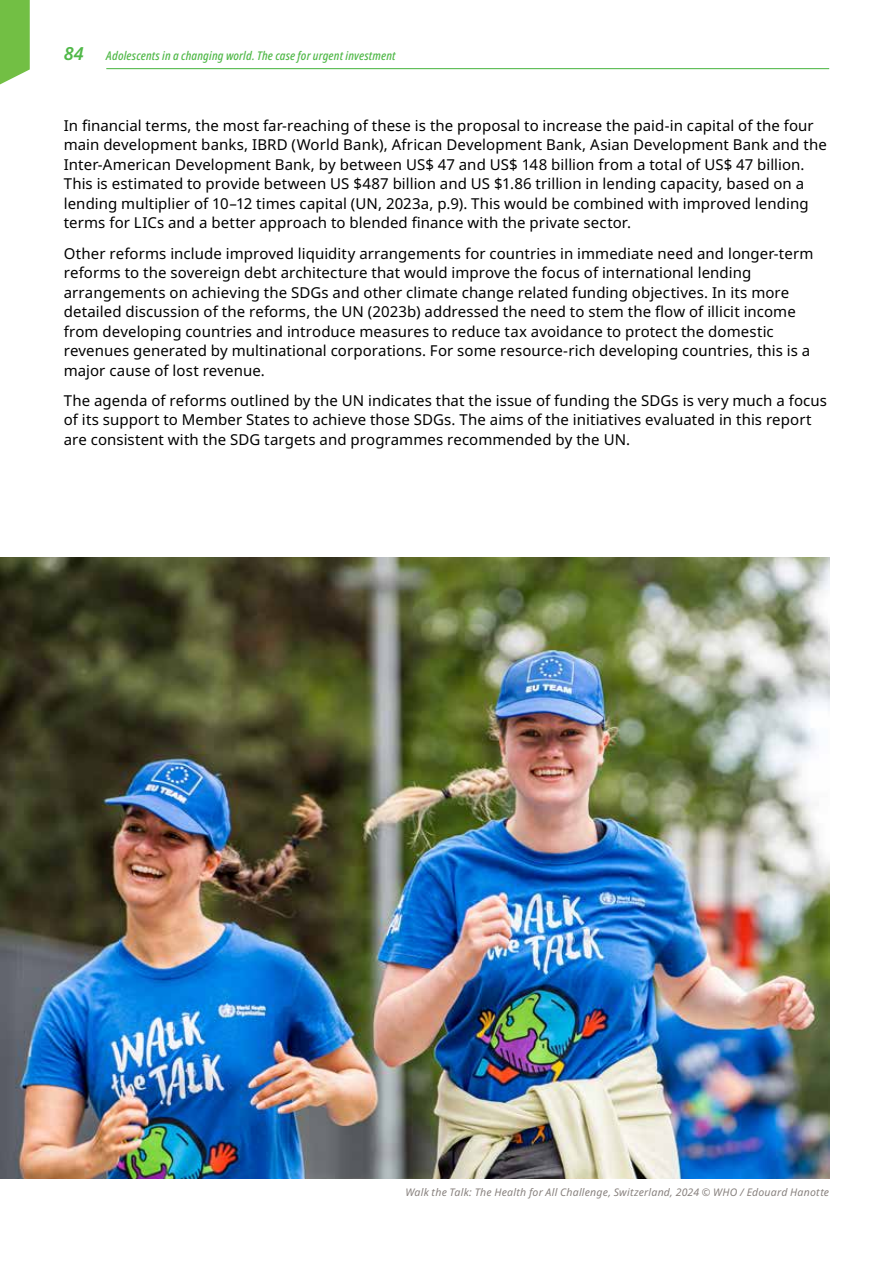
<style>
.page{position:relative;width:893px;height:1263px;background:#fff}
.page>*{position:absolute;margin:0;border:0;box-sizing:border-box;transform-origin:0 0}
.t1{font:italic 600 18px "Noto Sans";color:#50b848}
.t2{font:15px/19.5px "Noto Sans";letter-spacing:.005em;color:#000}
.t3{font:italic 500 12px "Noto Sans Condensed";letter-spacing:.015em;color:#50b848}
.t4{font:italic 10.5px "Noto Sans";letter-spacing:.02em;color:#88817e}
</style>
<div class="page">
<hr style="left:106px;top:68px;width:723px;height:1px;background:#50b848">
<svg style="left:0;top:0;width:30px;height:85px;background:#80c557"></svg>
<img style="left:0;top:557px;width:829px;height:622px">
<p class="t1" style="left:64px;top:40px;width:21px">84</p>
<p class="t3" style="left:106px;top:47px;width:291px">Adolescents in a changing world. The case for urgent investment</p>
<p class="t2" style="left:64px;top:116px;width:764px">In financial terms, the most far-reaching of these is the proposal to increase the paid-in capital of the four main development banks, IBRD (World Bank), African Development Bank, Asian Development Bank and the Inter-American Development Bank, by between US$ 47 and US$ 148 billion from a total of US$ 47 billion.<br>This is estimated to provide between US $487 billion and US $1.86 trillion in lending capacity, based on a lending multiplier of 10–12 times capital (UN, 2023a, p.9). This would be combined with improved lending terms for LICs and a better approach to blended finance with the private sector.</p>
<p class="t2" style="left:64px;top:244px;width:751px">Other reforms include improved liquidity arrangements for countries in immediate need and longer-term reforms to the sovereign debt architecture that would improve the focus of international lending arrangements on achieving the SDGs and other climate change related funding objectives. In its more detailed discussion of the reforms, the UN (2023b) addressed the need to stem the flow of illicit income from developing countries and introduce measures to reduce tax avoidance to protect the domestic revenues generated by multinational corporations. For some resource-rich developing countries, this is a major cause of lost revenue.</p>
<p class="t2" style="left:64px;top:391px;width:765px">The agenda of reforms outlined by the UN indicates that the issue of funding the SDGs is very much a focus of its support to Member States to achieve those SDGs. The aims of the initiatives evaluated in this report are consistent with the SDG targets and programmes recommended by the UN.</p>
<p class="t4" style="left:405px;top:1184px;width:425px">Walk the Talk: The Health for All Challenge, Switzerland, 2024 © WHO / Edouard Hanotte</p>
</div>
